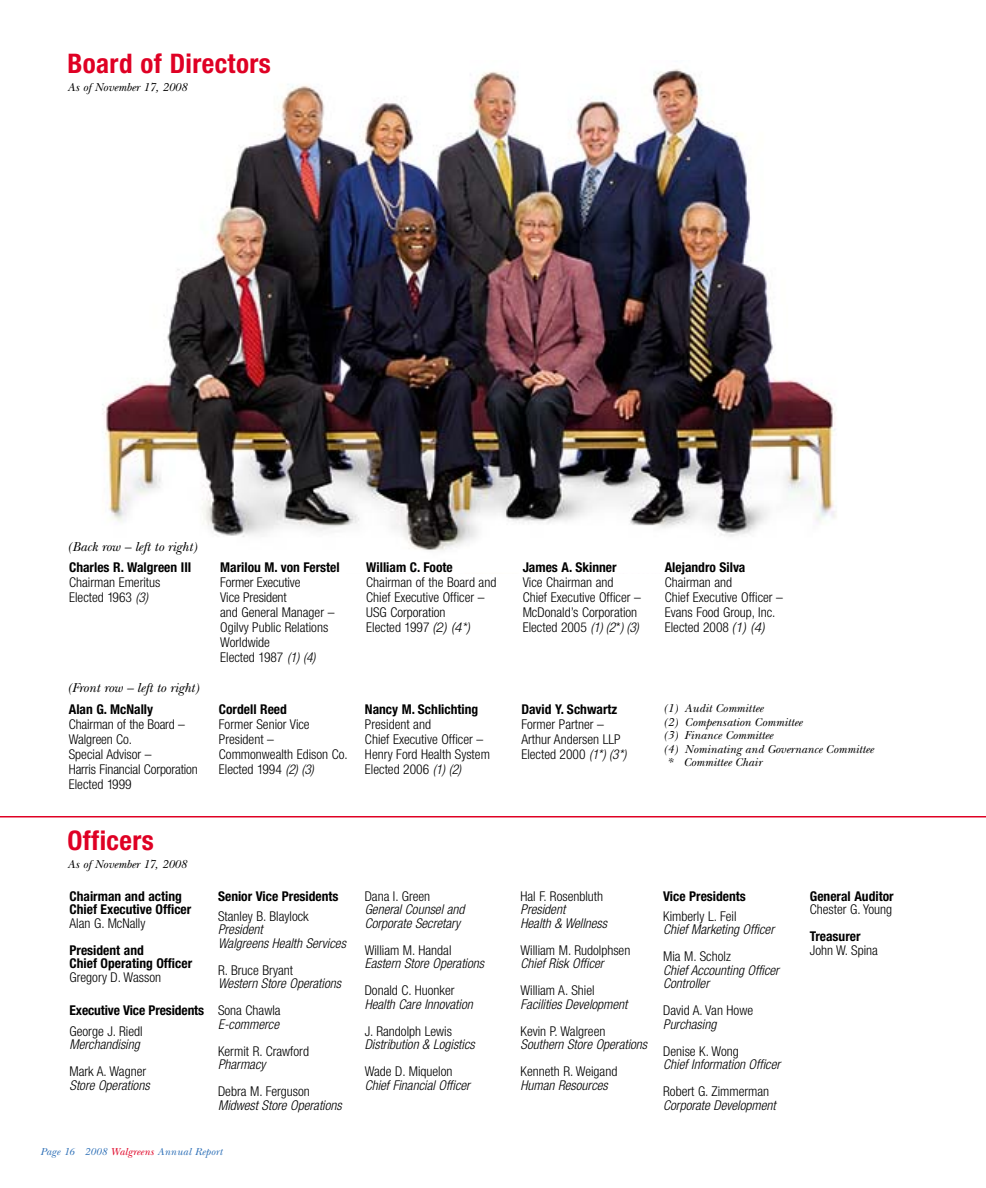
<style>
.page{position:relative;width:986px;height:1188px;background:#fff}
.page>*{position:absolute;margin:0;border:0;box-sizing:border-box;transform-origin:0 0}
.t1{font:700 condensed 27px "Helvetica Neue";letter-spacing:.015em;color:#df0024}
.t2{font:300 condensed 13.5px/15px "Helvetica Neue";color:#000}
.t3{font:italic 300 condensed 13.5px/13.5px "Helvetica Neue";color:#000}
.t4{font:700 condensed 13.5px/13.5px "Helvetica Neue";color:#000}
.t5{font:italic 13.5px "New Baskerville";color:#000}
.t6{font:italic 12px/13.5px "New Baskerville";color:#000}
.t7{font:italic 10.5px "New Baskerville";letter-spacing:.025em;color:#2b6eb6}
.s1{font-style:italic}
.s2{color:#df0024}
.s3{font-style:italic;font-stretch:normal}
</style>
<div class="page">
<img style="left:102px;top:68px;width:735px;height:483px">
<hr style="left:0;top:816px;width:986px;height:2px;background:#df0024">
<h1 class="t1" style="left:68px;top:54px;width:205px">Board of Directors</h1>
<p class="t6" style="left:68px;top:82px;width:121px">As of November 17, 2008</p>
<p class="t5" style="left:68px;top:541px;width:131px">(Back row – left to right)</p>
<p class="t4" style="left:69px;top:562px;width:124px">Charles R. Walgreen III</p>
<p class="t2" style="left:69px;top:576px;width:93px">Chairman Emeritus<br>Elected 1963 <span class="s1">(3)</span></p>
<p class="t5" style="left:68px;top:683px;width:133px">(Front row – left to right)</p>
<p class="t4" style="left:69px;top:704px;width:86px">Alan G. McNally</p>
<p class="t2" style="left:69px;top:718px;width:131px">Chairman of the Board –<br>Walgreen Co.<br>Special Advisor –<br>Harris Financial Corporation<br>Elected 1999</p>
<p class="t4" style="left:220px;top:562px;width:121px">Marilou M. von Ferstel</p>
<p class="t2" style="left:220px;top:576px;width:116px">Former Executive<br>Vice President<br>and General Manager –<br>Ogilvy Public Relations<br>Worldwide<br>Elected 1987 <span class="s1">(1) (4)</span></p>
<p class="t4" style="left:219px;top:704px;width:70px">Cordell Reed</p>
<p class="t2" style="left:219px;top:718px;width:130px">Former Senior Vice<br>President –<br>Commonwealth Edison Co.<br>Elected 1994 <span class="s1">(2) (3)</span></p>
<h1 class="t1" style="left:68px;top:830px;width:88px">Officers</h1>
<p class="t6" style="left:68px;top:858px;width:121px">As of November 17, 2008</p>
<p class="t4" style="left:70px;top:890px;width:123px">Chairman and acting<br>Chief Executive Officer</p>
<p class="t2" style="left:70px;top:917px;width:77px">Alan G. McNally</p>
<p class="t4" style="left:70px;top:944px;width:124px">President and<br>Chief Operating Officer</p>
<p class="t2" style="left:70px;top:971px;width:93px">Gregory D. Wasson</p>
<p class="t4" style="left:70px;top:1005px;width:136px">Executive Vice Presidents</p>
<p class="t2" style="left:70px;top:1024px;width:75px">George J. Riedl</p>
<p class="t3" style="left:70px;top:1039px;width:72px">Merchandising</p>
<p class="t2" style="left:70px;top:1065px;width:78px">Mark A. Wagner</p>
<p class="t3" style="left:70px;top:1079px;width:82px">Store Operations</p>
<p class="t4" style="left:218px;top:890px;width:122px">Senior Vice Presidents</p>
<p class="t2" style="left:218px;top:910px;width:92px">Stanley B. Blaylock</p>
<p class="t3" style="left:218px;top:924px;width:129px">President<br>Walgreens Health Services</p>
<p class="t2" style="left:218px;top:964px;width:77px">R. Bruce Bryant</p>
<p class="t3" style="left:218px;top:978px;width:124px">Western Store Operations</p>
<p class="t2" style="left:218px;top:1004px;width:64px">Sona Chawla</p>
<p class="t3" style="left:218px;top:1018px;width:62px">E-commerce</p>
<p class="t2" style="left:218px;top:1045px;width:92px">Kermit R. Crawford</p>
<p class="t3" style="left:218px;top:1059px;width:49px">Pharmacy</p>
<p class="t2" style="left:218px;top:1085px;width:93px">Debra M. Ferguson</p>
<p class="t3" style="left:218px;top:1099px;width:125px">Midwest Store Operations</p>
<p class="t7" style="left:40px;top:1148px;width:183px">Page 16 2008 <span class="s2">Walgreens</span> Annual Report</p>
<p class="t4" style="left:366px;top:562px;width:88px">William C. Foote</p>
<p class="t2" style="left:366px;top:576px;width:131px">Chairman of the Board and<br>Chief Executive Officer –<br>USG Corporation<br>Elected 1997 <span class="s3">(2) (4*)</span></p>
<p class="t4" style="left:365px;top:704px;width:115px">Nancy M. Schlichting</p>
<p class="t2" style="left:365px;top:718px;width:126px">President and<br>Chief Executive Officer –<br>Henry Ford Health System<br>Elected 2006 <span class="s1">(1) (2)</span></p>
<p class="t2" style="left:365px;top:890px;width:67px">Dana I. Green</p>
<p class="t3" style="left:364px;top:904px;width:101px">General Counsel and<br>Corporate Secretary</p>
<p class="t2" style="left:364px;top:944px;width:88px">William M. Handal</p>
<p class="t3" style="left:365px;top:958px;width:121px">Eastern Store Operations</p>
<p class="t2" style="left:365px;top:984px;width:91px">Donald C. Huonker</p>
<p class="t3" style="left:364px;top:998px;width:110px">Health Care Innovation</p>
<p class="t2" style="left:364px;top:1025px;width:89px">J. Randolph Lewis</p>
<p class="t3" style="left:364px;top:1039px;width:112px">Distribution &amp; Logistics</p>
<p class="t2" style="left:364px;top:1065px;width:89px">Wade D. Miquelon</p>
<p class="t3" style="left:364px;top:1079px;width:107px">Chief Financial Officer</p>
<p class="t4" style="left:522px;top:562px;width:95px">James A. Skinner</p>
<p class="t2" style="left:522px;top:576px;width:120px">Vice Chairman and<br>Chief Executive Officer –<br>McDonald’s Corporation<br>Elected 2005 <span class="s1">(1) (2</span>*<span class="s1">) (3)</span></p>
<p class="t4" style="left:664px;top:562px;width:82px">Alejandro Silva</p>
<p class="t2" style="left:664px;top:576px;width:120px">Chairman and<br>Chief Executive Officer –<br>Evans Food Group, Inc.<br>Elected 2008 <span class="s3">(1) (4)</span></p>
<p class="t4" style="left:521px;top:704px;width:97px">David Y. Schwartz</p>
<p class="t2" style="left:521px;top:718px;width:107px">Former Partner –<br>Arthur Andersen LLP<br>Elected 2000 <span class="s1">(1*) (3*)</span></p>
<p class="t6" style="left:663px;top:703px;width:212px">(1) Audit Committee<br>(2) Compensation Committee<br>(3) Finance Committee<br>(4) Nominating and Governance Committee * Committee Chair</p>
<p class="t2" style="left:520px;top:890px;width:84px">Hal F. Rosenbluth</p>
<p class="t3" style="left:520px;top:904px;width:88px">President<br>Health &amp; Wellness</p>
<p class="t2" style="left:520px;top:944px;width:111px">William M. Rudolphsen</p>
<p class="t3" style="left:520px;top:958px;width:85px">Chief Risk Officer</p>
<p class="t2" style="left:520px;top:984px;width:75px">William A. Shiel</p>
<p class="t3" style="left:520px;top:998px;width:108px">Facilities Development</p>
<p class="t2" style="left:520px;top:1025px;width:86px">Kevin P. Walgreen</p>
<p class="t3" style="left:520px;top:1039px;width:128px">Southern Store Operations</p>
<p class="t2" style="left:520px;top:1065px;width:98px">Kenneth R. Weigand</p>
<p class="t3" style="left:520px;top:1079px;width:89px">Human Resources</p>
<p class="t4" style="left:663px;top:890px;width:84px">Vice Presidents</p>
<p class="t2" style="left:663px;top:910px;width:75px">Kimberly L. Feil</p>
<p class="t3" style="left:663px;top:924px;width:112px">Chief Marketing Officer</p>
<p class="t2" style="left:663px;top:950px;width:69px">Mia M. Scholz</p>
<p class="t3" style="left:663px;top:964px;width:117px">Chief Accounting Officer<br>Controller</p>
<p class="t2" style="left:663px;top:1004px;width:91px">David A. Van Howe</p>
<p class="t3" style="left:663px;top:1018px;width:55px">Purchasing</p>
<p class="t2" style="left:663px;top:1045px;width:77px">Denise K. Wong</p>
<p class="t3" style="left:663px;top:1059px;width:118px">Chief Information Officer</p>
<p class="t2" style="left:663px;top:1085px;width:108px">Robert G. Zimmerman</p>
<p class="t3" style="left:663px;top:1099px;width:114px">Corporate Development</p>
<p class="t4" style="left:809px;top:890px;width:85px">General Auditor</p>
<p class="t2" style="left:809px;top:903px;width:84px">Chester G. Young</p>
<p class="t4" style="left:809px;top:931px;width:52px">Treasurer</p>
<p class="t2" style="left:809px;top:944px;width:70px">John W. Spina</p>
</div>
